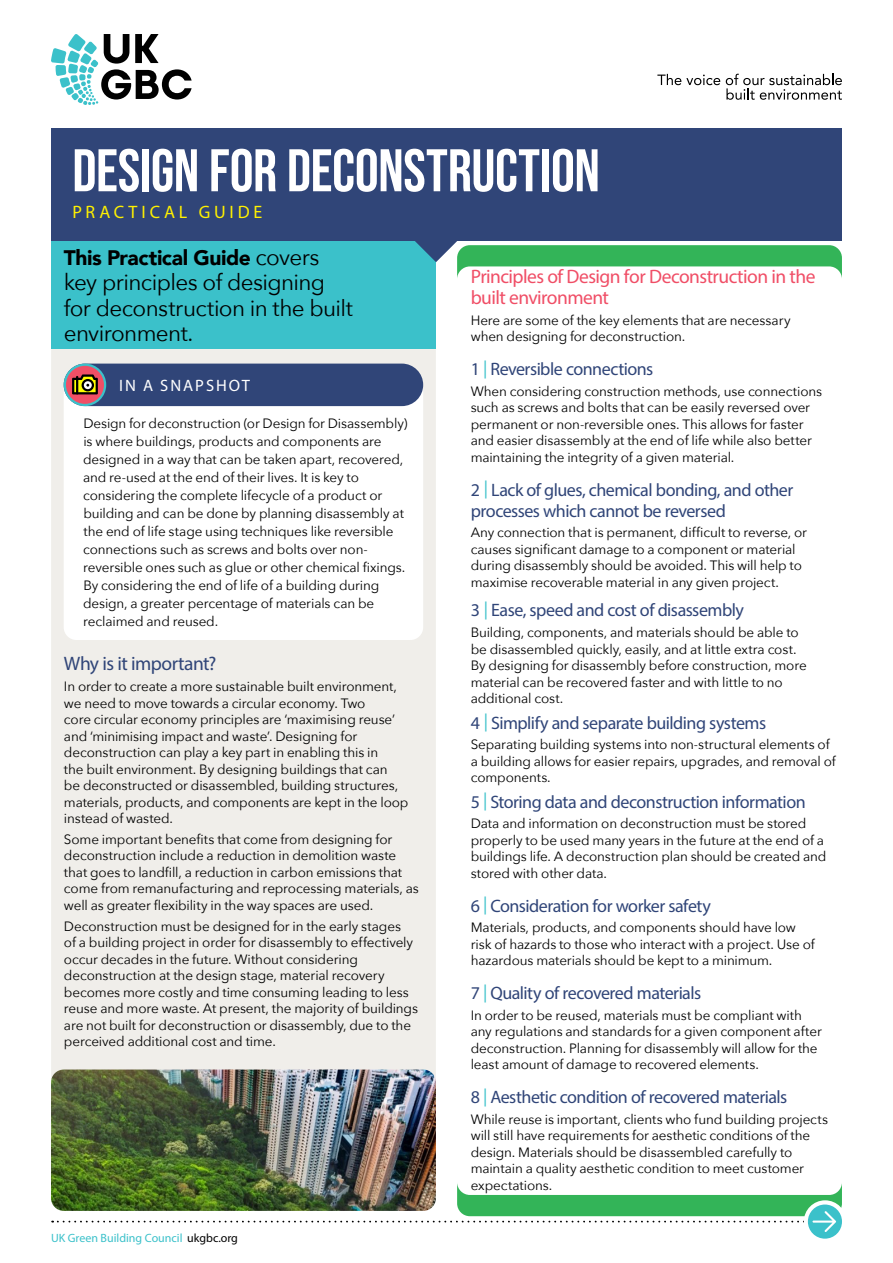
<style>
.page{position:relative;width:893px;height:1263px;background:#fff}
.page>*{position:absolute;margin:0;border:0;box-sizing:border-box;transform-origin:0 0}
.t1{font:700 60px "Bebas Neue Pro";letter-spacing:-.005em;color:#fff}
.t2{font:22.5px/25.5px "Avenir Next";letter-spacing:-.025em;color:#000}
.t3{font:900 21px "Avenir";letter-spacing:-.02em;color:#000}
.t4{font:19.5px/21px "Myriad Pro";letter-spacing:-.03em;color:#f04e66}
.t5{font:19.5px "Myriad Pro";letter-spacing:-.03em;color:#304578}
.t6{font:18px/21px "Myriad Pro";letter-spacing:-.03em;color:#304578}
.t7{font:18px "Myriad Pro";letter-spacing:.215em;color:#fff100}
.t8{font:16.5px "Myriad Pro";letter-spacing:.12em;color:#fff}
.t9{font:13.5px/16.5px "Avenir Next";letter-spacing:-.01em;color:#000}
.t10{font:12px "Myriad Pro";color:#3bc1ca}
.s1{font-family:"Avenir Next";font-weight:400;font-size:22.5px}
.s2{color:#3bc1ca}
.s3{color:#000}
</style>
<div class="page">
<svg style="left:51px;top:34px;width:141px;height:71px"></svg>
<svg style="left:657px;top:74px;width:63px;height:11px"></svg>
<svg style="left:726px;top:74px;width:116px;height:26px"></svg>
<div style="left:51px;top:349px;width:385px;height:720px;background:#f0eeea"></div>
<div style="left:51px;top:240px;width:385px;height:109px;background:#3bc1ca"></div>
<img style="left:51px;top:1069px;width:385px;height:134px">
<svg style="left:64px;top:390px;width:359px;height:250px"></svg>
<div style="left:64px;top:364px;width:359px;height:42px;background:#304578;border-radius:21px"></div>
<svg style="left:65px;top:365px;width:40px;height:40px"></svg>
<div style="left:64px;top:364px;width:42px;height:42px;border:2px solid #3bc1ca;border-radius:50%"></div>
<svg style="left:72px;top:374px;width:26px;height:20px"></svg>
<div style="left:808px;top:1204px;width:34px;height:34px;background:#3bc1ca;border-radius:50%"></div>
<img style="left:52px;top:1182px;width:790px;height:50px">
<div style="left:51px;top:128px;width:791px;height:112px;background:#304578"></div>
<svg style="left:414px;top:240px;width:428px;height:38px"></svg>
<h1 class="t1" style="left:72px;top:136px;width:529px">DESIGN FOR DECONSTRUCTION</h1>
<h3 class="t7" style="left:72px;top:201px;width:192px">PRACTICAL GUIDE</h3>
<h3 class="t3" style="left:64px;top:239px;width:257px">This Practical Guide <span class="s1">covers</span></h3>
<h2 class="t2" style="left:64px;top:269px;width:291px">key principles of designing for deconstruction in the built environment.</h2>
<h3 class="t4" style="left:471px;top:266px;width:346px">Principles of Design for Deconstruction in the built environment</h3>
<p class="t9" style="left:471px;top:311px;width:321px">Here are some of the key elements that are necessary when designing for deconstruction.</p>
<h3 class="t6" style="left:471px;top:358px;width:184px">1 <span class="s2">|</span> Reversible connections</h3>
<p class="t9" style="left:471px;top:382px;width:353px">When considering construction methods, use connections such as screws and bolts that can be easily reversed over permanent or non-reversible ones. This allows for faster and easier disassembly at the end of life while also better maintaining the integrity of a given material.</p>
<h3 class="t6" style="left:471px;top:479px;width:324px">2 <span class="s2">|</span> Lack of glues, chemical bonding, and other processes which cannot be reversed</h3>
<p class="t9" style="left:471px;top:524px;width:338px">Any connection that is permanent, difficult to reverse, or causes significant damage to a component or material during disassembly should be avoided. This will help to maximise recoverable material in any given project.</p>
<h3 class="t6" style="left:471px;top:600px;width:275px">3 <span class="s2">|</span> Ease, speed and cost of disassembly</h3>
<p class="t9" style="left:471px;top:624px;width:337px">Building, components, and materials should be able to be disassembled quickly, easily, and at little extra cost.<br>By designing for disassembly before construction, more material can be recovered faster and with little to no additional cost.</p>
<h3 class="t6" style="left:471px;top:712px;width:297px">4 <span class="s2">|</span> Simplify and separate building systems</h3>
<p class="t9" style="left:471px;top:736px;width:367px">Separating building systems into non-structural elements of a building allows for easier repairs, upgrades, and removal of components.</p>
<h3 class="t6" style="left:471px;top:791px;width:337px">5 <span class="s2">|</span> Storing data and deconstruction information</h3>
<p class="t9" style="left:471px;top:815px;width:357px">Data and information on deconstruction must be stored properly to be used many years in the future at the end of a buildings life. A deconstruction plan should be created and stored with other data.</p>
<h3 class="t6" style="left:471px;top:895px;width:242px">6 <span class="s2">|</span> Consideration for worker safety</h3>
<p class="t9" style="left:471px;top:919px;width:346px">Materials, products, and components should have low risk of hazards to those who interact with a project. Use of hazardous materials should be kept to a minimum.</p>
<h3 class="t6" style="left:471px;top:982px;width:232px">7 <span class="s2">|</span> Quality of recovered materials</h3>
<p class="t9" style="left:471px;top:1006px;width:353px">In order to be reused, materials must be compliant with any regulations and standards for a given component after deconstruction. Planning for disassembly will allow for the least amount of damage to recovered elements.</p>
<h3 class="t6" style="left:471px;top:1086px;width:318px">8 <span class="s2">|</span> Aesthetic condition of recovered materials</h3>
<p class="t9" style="left:471px;top:1110px;width:359px">While reuse is important, clients who fund building projects will still have requirements for aesthetic conditions of the design. Materials should be disassembled carefully to maintain a quality aesthetic condition to meet customer expectations.</p>
<p class="t8" style="left:119px;top:375px;width:132px">IN A SNAPSHOT</p>
<p class="t9" style="left:83px;top:414px;width:326px;line-height:18px">Design for deconstruction (or Design for Disassembly) is where buildings, products and components are designed in a way that can be taken apart, recovered, and re-used at the end of their lives. It is key to considering the complete lifecycle of a product or building and can be done by planning disassembly at the end of life stage using techniques like reversible connections such as screws and bolts over non&shy;reversible ones such as glue or other chemical fixings.<br>By considering the end of life of a building during design, a greater percentage of materials can be reclaimed and reused.</p>
<h3 class="t5" style="left:64px;top:652px;width:154px">Why is it important?</h3>
<p class="t9" style="left:64px;top:677px;width:346px">In order to create a more sustainable built environment, we need to move towards a circular economy. Two<br>core circular economy principles are ‘maximising reuse’ and ‘minimising impact and waste’. Designing for deconstruction can play a key part in enabling this in<br>the built environment. By designing buildings that can<br>be deconstructed or disassembled, building structures, materials, products, and components are kept in the loop instead of wasted.</p>
<p class="t9" style="left:64px;top:830px;width:356px">Some important benefits that come from designing for deconstruction include a reduction in demolition waste that goes to landfill, a reduction in carbon emissions that come from remanufacturing and reprocessing materials, as well as greater flexibility in the way spaces are used.</p>
<p class="t9" style="left:64px;top:917px;width:356px">Deconstruction must be designed for in the early stages<br>of a building project in order for disassembly to effectively occur decades in the future. Without considering deconstruction at the design stage, material recovery becomes more costly and time consuming leading to less reuse and more waste. At present, the majority of buildings are not built for deconstruction or disassembly, due to the perceived additional cost and time.</p>
<p class="t10" style="left:51px;top:1230px;width:188px">UK Green Building Council <span class="s3">ukgbc.org</span></p>
</div>
